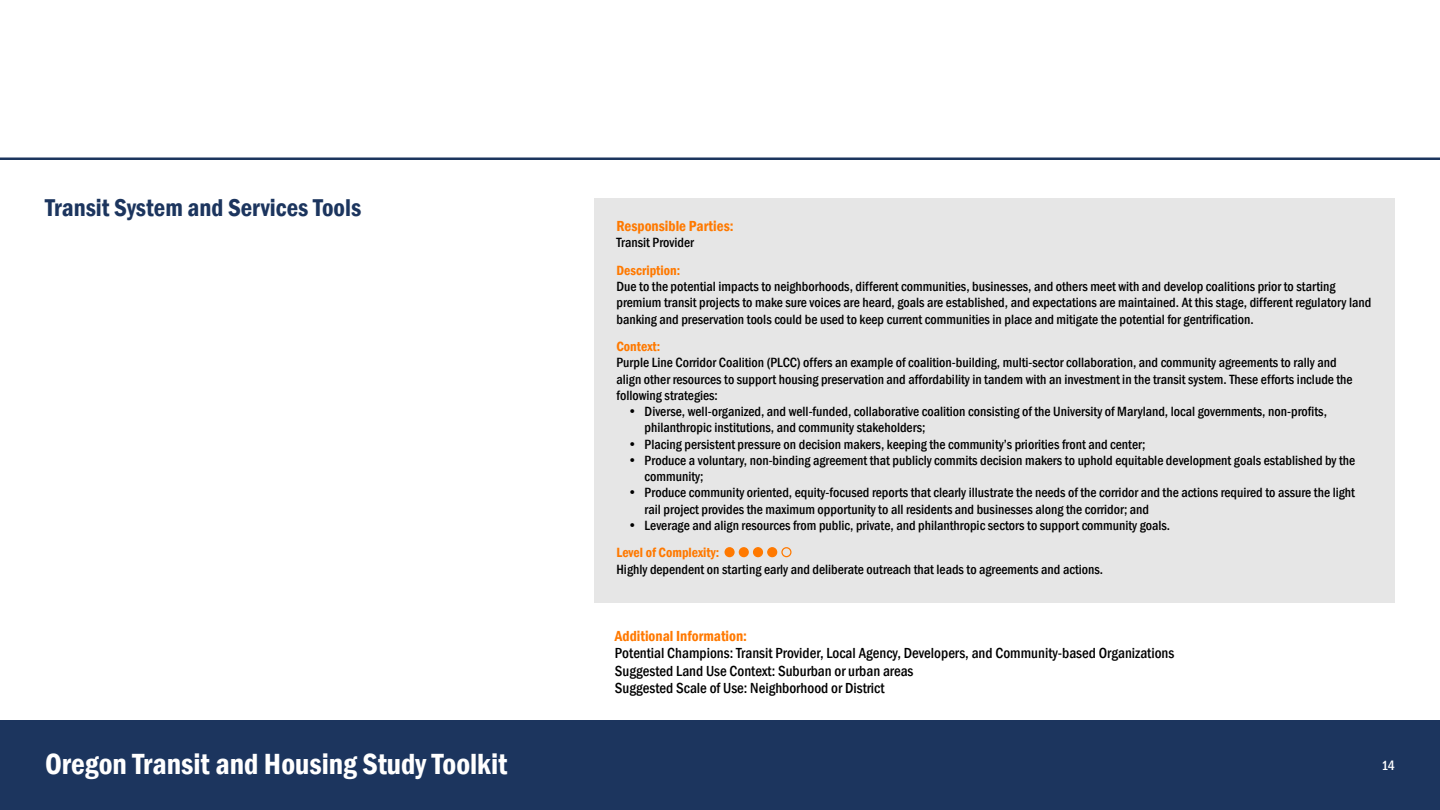
<style>
.page{position:relative;width:1440px;height:810px;background:#fff}
.page>*{position:absolute;margin:0;border:0;box-sizing:border-box;transform-origin:0 0}
.t1{font:600 condensed 30px "Franklin Gothic";color:#fff}
.t2{font:600 condensed 25px "Franklin Gothic";color:#1c355e}
.t3{font:500 condensed 15px/17.5px "Franklin Gothic";color:#000}
.t4{font:600 condensed 15px "Franklin Gothic";color:#ff7900}
.t5{font:500 condensed 13.75px/16.2px "Franklin Gothic";color:#000}
.t6{font:600 condensed 13.75px "Franklin Gothic";color:#ff7900}
.t7{font:500 condensed 13.75px "Franklin Gothic";color:#fff}
</style>
<div class="page">
<div style="left:0;top:720px;width:1440px;height:90px;background:#1c355e"></div>
<hr style="left:0;top:158px;width:1440px;height:2px;background:#1c355e">
<div style="left:594px;top:198px;width:801px;height:405px;background:#e6e6e6"></div>
<div style="left:725px;top:547px;width:10px;height:10px;background:#ff7900;border-radius:50%"></div>
<div style="left:739px;top:547px;width:10px;height:10px;background:#ff7900;border-radius:50%"></div>
<div style="left:754px;top:548px;width:8px;height:9px;background:#ff7900;border-radius:50%"></div>
<div style="left:753px;top:547px;width:10px;height:10px;border:1px solid #ff7900;border-radius:50%"></div>
<div style="left:768px;top:548px;width:9px;height:9px;background:#ff7900;border-radius:50%"></div>
<div style="left:767px;top:547px;width:10px;height:10px;border:1px solid #ff7900;border-radius:50%"></div>
<div style="left:781px;top:547px;width:11px;height:10px;border:1px solid #ff7900;border-radius:50%"></div>
<h2 class="t2" style="left:45px;top:190px;width:318px">Transit System and Services Tools</h2>
<h1 class="t1" style="left:45px;top:744px;width:464px">Oregon Transit and Housing Study Toolkit</h1>
<p class="t4" style="left:617px;top:216px;width:119px">Responsible Parties:</p>
<p class="t5" style="left:617px;top:234px;width:79px">Transit Provider</p>
<p class="t6" style="left:617px;top:261px;width:65px">Description:</p>
<p class="t5" style="left:617px;top:278px;width:756px">Due to the potential impacts to neighborhoods, different communities, businesses, and others meet with and develop coalitions prior to starting premium transit projects to make sure voices are heard, goals are established, and expectations are maintained. At this stage, different regulatory land banking and preservation tools could be used to keep current communities in place and mitigate the potential for gentrification.</p>
<p class="t6" style="left:617px;top:337px;width:45px">Context:</p>
<p class="t5" style="left:617px;top:354px;width:738px">Purple Line Corridor Coalition (PLCC) offers an example of coalition-building, multi-sector collaboration, and community agreements to rally and align other resources to support housing preservation and affordability in tandem with an investment in the transit system. These efforts include the following strategies:</p>
<p class="t5" style="left:645px;top:403px;width:684px;text-indent:-17px">• Diverse, well-organized, and well-funded, collaborative coalition consisting of the University of Maryland, local governments, non-profits, philanthropic institutions, and community stakeholders;</p>
<p class="t5" style="left:628px;top:436px;width:519px">• Placing persistent pressure on decision makers, keeping the community’s priorities front and center;</p>
<p class="t5" style="left:645px;top:452px;width:712px;text-indent:-17px">• Produce a voluntary, non-binding agreement that publicly commits decision makers to uphold equitable development goals established by the community;</p>
<p class="t5" style="left:645px;top:484px;width:712px;text-indent:-17px">• Produce community oriented, equity-focused reports that clearly illustrate the needs of the corridor and the actions required to assure the light rail project provides the maximum opportunity to all residents and businesses along the corridor; and</p>
<p class="t5" style="left:628px;top:517px;width:544px">• Leverage and align resources from public, private, and philanthropic sectors to support community goals.</p>
<p class="t6" style="left:617px;top:544px;width:104px">Level of Complexity:</p>
<p class="t5" style="left:617px;top:561px;width:488px">Highly dependent on starting early and deliberate outreach that leads to agreements and actions.</p>
<p class="t4" style="left:615px;top:625px;width:134px">Additional Information:</p>
<p class="t3" style="left:615px;top:644px;width:561px">Potential Champions: Transit Provider, Local Agency, Developers, and Community-based Organizations<br>Suggested Land Use Context: Suburban or urban areas<br>Suggested Scale of Use: Neighborhood or District</p>
<p class="t7" style="left:1382px;top:756px;width:15px">14</p>
</div>
